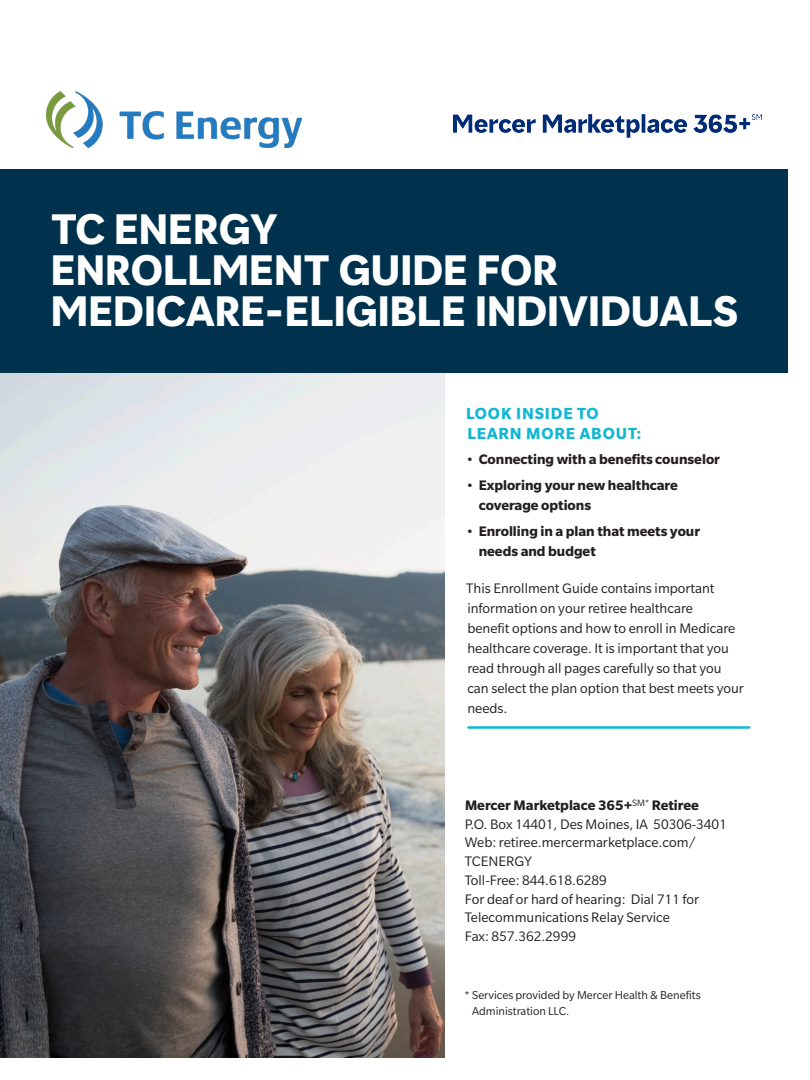
<style>
.page{position:relative;width:810px;height:1080px;background:#fff}
.page>*{position:absolute;margin:0;border:0;box-sizing:border-box;transform-origin:0 0}
.t1{font:700 38.75px/41.2px "MMC Display";color:#fff}
.t2{font:700 17.5px/20px "Slate Pro";letter-spacing:.05em;color:#12b6d3}
.t3{font:15px/20px "Slate Pro";color:#231f20}
.t4{font:700 15px/20px "Slate Pro";color:#231f20}
.t5{font:12.5px/16.2px "Slate Pro";color:#231f20}
.s1{font-weight:400}
</style>
<div class="page">
<img style="left:0;top:373px;width:445px;height:685px">
<div style="left:0;top:169px;width:788px;height:204px;background:#00324e"></div>
<hr style="left:468px;top:726px;width:281px;height:3px;background:#12b6d3">
<img style="left:47px;top:91px;width:254px;height:57px">
<img style="left:453px;top:114px;width:309px;height:23px">
<p class="t1" style="left:51px;top:209px;width:228px">TC ENERGY</p>
<p class="t1" style="left:51px;top:250px;width:689px">ENROLLMENT GUIDE FOR<br>MEDICARE-ELIGIBLE INDIVIDUALS</p>
<p class="t2" style="left:466px;top:403px;width:177px">LOOK INSIDE TO<br>LEARN MORE ABOUT:</p>
<p class="t4" style="left:466px;top:449px;width:255px"><span class="s1">•</span> Connecting with a benefits counselor</p>
<p class="t4" style="left:479px;top:475px;width:201px;text-indent:-12px"><span class="s1">•</span> Exploring your new healthcare coverage options</p>
<p class="t4" style="left:479px;top:521px;width:223px;text-indent:-12px"><span class="s1">•</span> Enrolling in a plan that meets your needs and budget</p>
<p class="t3" style="left:466px;top:578px;width:279px">This Enrollment Guide contains important information on your retiree healthcare<br>benefit options and how to enroll in Medicare healthcare coverage. It is important that you read through all pages carefully so that you can select the plan option that best meets your needs.</p>
<p class="t4" style="left:465px;top:795px;width:235px">Mercer Marketplace 365+<sup>SM*</sup> Retiree</p>
<p class="t3" style="left:465px;top:814px;width:264px">P.O. Box 14401, Des Moines, IA 50306-3401</p>
<p class="t3" style="left:465px;top:833px;width:233px;line-height:18.8px">Web: retiree.mercermarketplace.com/<br>TCENERGY</p>
<p class="t3" style="left:465px;top:870px;width:143px">Toll-Free: 844.618.6289</p>
<p class="t3" style="left:465px;top:889px;width:236px;line-height:18.8px">For deaf or hard of hearing: Dial 711 for<br>Telecommunications Relay Service<br>Fax: 857.362.2999</p>
<p class="t5" style="left:472px;top:987px;width:230px;text-indent:-8px">* Services provided by Mercer Health &amp; Benefits<br>Administration LLC.</p>
</div>
